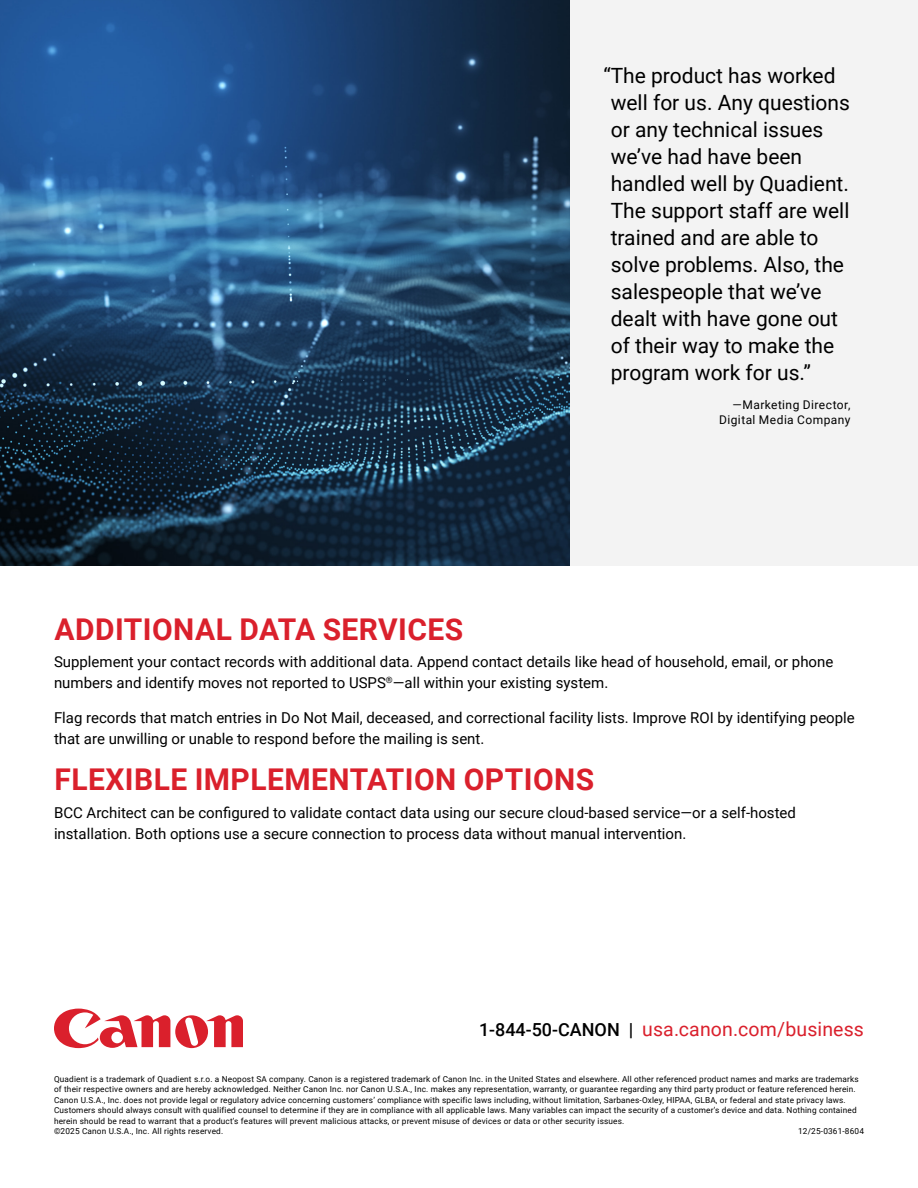
<style>
.page{position:relative;width:918px;height:1188px;background:#fff}
.page>*{position:absolute;margin:0;border:0;box-sizing:border-box;transform-origin:0 0}
._1st_Header{font:700 30px "Roboto";letter-spacing:.015em;color:#da202c}
.Quote_Copy{font:21px/27px "Roboto";color:#000}
.CTA_Phone_Number_-_Flush_Right{font:19.5px "Roboto";letter-spacing:.005em;color:#da202c}
.Body_Copy{font:15px/21px "Roboto";color:#000}
.Quote_Author{font:12px/15px "Roboto";letter-spacing:.035em;color:#000;text-align:right}
.Legal_Disclaimer{font:8.25px/10.5px "Roboto";letter-spacing:.02em;color:#000}
.s1{font-weight:500;font-size:18px;color:#000}
</style>
<div class="page">
<img style="left:0;top:0;width:571px;height:566px">
<div style="left:571px;top:0;width:347px;height:566px;background:#f3f3f3"></div>
<svg style="left:54px;top:1009px;width:189px;height:39px"></svg>
<p class="Quote_Copy" style="left:611px;top:62px;width:241px;text-indent:-7px">“The product has worked well for us. Any questions or any technical issues we’ve had have been handled well by Quadient.<br>The support staff are well trained and are able to solve problems. Also, the salespeople that we’ve dealt with have gone out of their way to make the program work for us.”</p>
<p class="Quote_Author" style="left:719px;top:397px;width:133px">—Marketing Director,<br>Digital Media Company</p>
<h1 class="_1st_Header" style="left:55px;top:608px;width:410px">ADDITIONAL DATA SERVICES</h1>
<p class="Body_Copy" style="left:54px;top:651px;width:781px">Supplement your contact records with additional data. Append contact details like head of household, email, or phone numbers and identify moves not reported to USPS<sup>®</sup>—all within your existing system.</p>
<p class="Body_Copy" style="left:54px;top:707px;width:802px">Flag records that match entries in Do Not Mail, deceased, and correctional facility lists. Improve ROI by identifying people that are unwilling or unable to respond before the mailing is sent.</p>
<h1 class="_1st_Header" style="left:55px;top:759px;width:541px">FLEXIBLE IMPLEMENTATION OPTIONS</h1>
<p class="Body_Copy" style="left:54px;top:802px;width:744px">BCC Architect can be configured to validate contact data using our secure cloud-based service—or a self-hosted installation. Both options use a secure connection to process data without manual intervention.</p>
<p class="CTA_Phone_Number_-_Flush_Right" style="left:479px;top:1015px;width:386px"><span class="s1">1-844-50-CANON |</span> usa.canon.com/business</p>
<p class="Legal_Disclaimer" style="left:54px;top:1073px;width:806px">Quadient is a trademark of Quadient s.r.o. a Neopost SA company. Canon is a registered trademark of Canon Inc. in the United States and elsewhere. All other referenced product names and marks are trademarks of their respective owners and are hereby acknowledged. Neither Canon Inc. nor Canon U.S.A., Inc. makes any representation, warranty, or guarantee regarding any third party product or feature referenced herein.<br>Canon U.S.A., Inc. does not provide legal or regulatory advice concerning customers’ compliance with specific laws including, without limitation, Sarbanes-Oxley, HIPAA, GLBA, or federal and state privacy laws.<br>Customers should always consult with qualified counsel to determine if they are in compliance with all applicable laws. Many variables can impact the security of a customer’s device and data. Nothing contained herein should be read to warrant that a product’s features will prevent malicious attacks, or prevent misuse of devices or data or other security issues.</p>
<p class="Legal_Disclaimer" style="left:54px;top:1126px;width:171px">©2025 Canon U.S.A., Inc. All rights reserved.</p>
<p class="Legal_Disclaimer" style="left:798px;top:1126px;width:67px">12/25-0361-8604</p>
</div>
